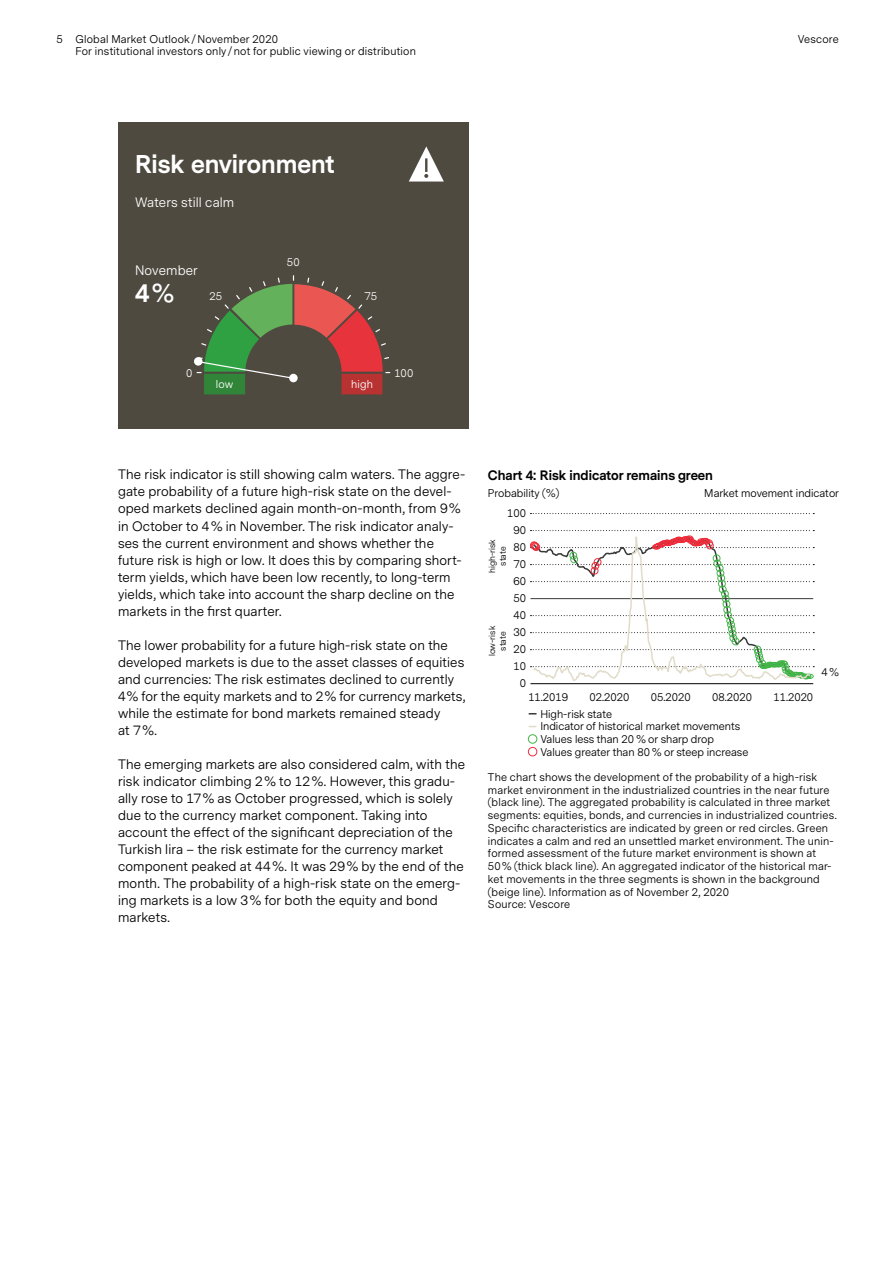
<style>
.page{position:relative;width:893px;height:1263px;background:#fff}
.page>*{position:absolute;margin:0;border:0;box-sizing:border-box;transform-origin:0 0}
.t1{font:700 24px "Vontobel Sans";letter-spacing:-.005em;color:#fff}
.t2{font:12.75px/17px "Vontobel Sans";letter-spacing:.01em;color:#000}
.t3{font:700 12.75px "Vontobel Sans";color:#000}
.t4{font:12.75px "Vontobel Sans";letter-spacing:.01em;color:#fff}
.t5{font:10.5px/12.8px "Vontobel Sans";letter-spacing:.015em;color:#000}
.t6{font:10.5px "Vontobel Sans";letter-spacing:.015em;color:#fff}
.t7{font:8.25px/10.6px "Vontobel Sans";color:#000;text-align:center}
</style>
<div class="page">
<div style="left:118px;top:122px;width:351px;height:306px;background:#4e4a40"></div>
<svg style="left:409px;top:146px;width:35px;height:36px"></svg>
<svg style="left:530px;top:513px;width:284px;height:1px"></svg>
<hr style="left:530px;top:683px;width:283px;height:1px;background:#000">
<div style="left:528px;top:734px;width:9px;height:10px;border:1px solid #43b649;border-radius:50%"></div>
<div style="left:528px;top:747px;width:9px;height:9px;border:1px solid #ee2c3b;border-radius:50%"></div>
<svg style="left:532px;top:530px;width:280px;height:151px"></svg>
<svg style="left:195px;top:275px;width:196px;height:119px"></svg>
<p class="t5" style="left:56px;top:33px;width:223px">5 Global Market Outlook/November 2020</p>
<p class="t5" style="left:798px;top:33px;width:43px">Vescore</p>
<p class="t5" style="left:75px;top:45px;width:342px">For institutional investors only/not for public viewing or distribution</p>
<h1 class="t1" style="left:135px;top:147px;width:201px">Risk environment</h1>
<p class="t4" style="left:135px;top:194px;width:101px">Waters still calm</p>
<p class="t4" style="left:135px;top:262px;width:64px">November</p>
<h1 class="t1" style="left:135px;top:276px;width:40px">4%</h1>
<p class="t6" style="left:209px;top:289px;width:14px">25</p>
<p class="t6" style="left:287px;top:255px;width:14px">50</p>
<p class="t6" style="left:365px;top:289px;width:14px">75</p>
<p class="t6" style="left:186px;top:366px;width:8px">0</p>
<p class="t6" style="left:394px;top:366px;width:21px">100</p>
<p class="t6" style="left:216px;top:377px;width:19px">low</p>
<p class="t6" style="left:351px;top:377px;width:23px">high</p>
<p class="t2" style="left:118px;top:467px;width:349px">The risk indicator is still showing calm waters. The aggre&shy;gate probability of a future high-risk state on the devel&shy;oped markets declined again month-on-month, from 9% in October to 4% in November. The risk indicator analy&shy;ses the current environment and shows whether the future risk is high or low. It does this by comparing short&shy;term yields, which have been low recently, to long-term yields, which take into account the sharp decline on the markets in the first quarter.</p>
<p class="t2" style="left:118px;top:637px;width:349px">The lower probability for a future high-risk state on the developed markets is due to the asset classes of equities and currencies: The risk estimates declined to currently 4% for the equity markets and to 2% for currency markets, while the estimate for bond markets remained steady<br>at 7%.</p>
<p class="t2" style="left:118px;top:756px;width:349px">The emerging markets are also considered calm, with the risk indicator climbing 2% to 12%. However, this gradu&shy;ally rose to 17% as October progressed, which is solely due to the currency market component. Taking into account the effect of the significant depreciation of the Turkish lira – the risk estimate for the currency market component peaked at 44%. It was 29% by the end of the month. The probability of a high-risk state on the emerg&shy;ing markets is a low 3% for both the equity and bond markets.</p>
<p class="t3" style="left:488px;top:466px;width:227px">Chart 4: Risk indicator remains green</p>
<p class="t5" style="left:488px;top:487px;width:73px">Probability (%)</p>
<p class="t5" style="left:704px;top:487px;width:136px">Market movement indicator</p>
<p class="t5" style="left:507px;top:505px;width:20px;line-height:17px;text-align:right">100<br>90<br>80<br>70<br>60<br>50<br>40<br>30<br>20<br>10<br>0</p>
<p class="t7" style="left:487px;top:573px;width:35px;rotate:-90deg">high-risk state</p>
<p class="t7" style="left:487px;top:656px;width:32px;rotate:-90deg">low-risk state</p>
<p class="t5" style="left:528px;top:691px;width:41px">11.2019</p>
<p class="t5" style="left:590px;top:691px;width:41px">02.2020</p>
<p class="t5" style="left:651px;top:691px;width:41px">05.2020</p>
<p class="t5" style="left:712px;top:691px;width:41px">08.2020</p>
<p class="t5" style="left:773px;top:691px;width:41px">11.2020</p>
<p class="t5" style="left:540px;top:708px;width:209px">High-risk state<br>Indicator of historical market movements Values less than 20 % or sharp drop Values greater than 80 % or steep increase</p>
<p class="t5" style="left:822px;top:666px;width:19px">4 %</p>
<p class="t5" style="left:488px;top:771px;width:350px">The chart shows the development of the probability of a high-risk market environment in the industrialized countries in the near future (black line). The aggregated probability is calculated in three market segments: equities, bonds, and currencies in industrialized countries.<br>Specific characteristics are indicated by green or red circles. Green indicates a calm and red an unsettled market environment. The unin&shy;formed assessment of the future market environment is shown at 50% (thick black line). An aggregated indicator of the historical mar&shy;ket movements in the three segments is shown in the background (beige line). Information as of November 2, 2020<br>Source: Vescore</p>
</div>
